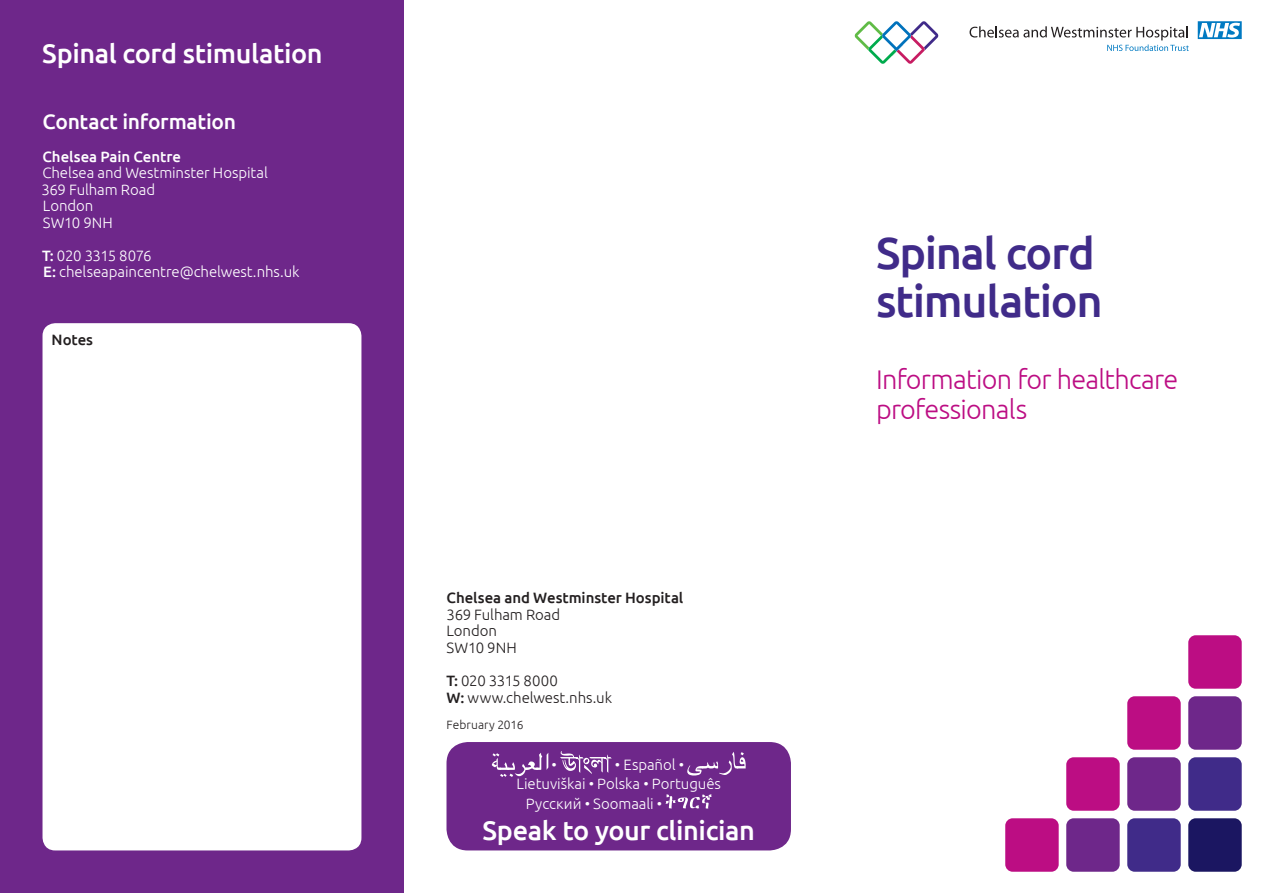
<style>
.page{position:relative;width:1263px;height:893px;background:#fff}
.page>*{position:absolute;margin:0;border:0;box-sizing:border-box;transform-origin:0 0}
.t1{font:500 45px/48px "Ubuntu";letter-spacing:-.03em;color:#402b89}
.Body{font:500 27px "Ubuntu";letter-spacing:-.015em;color:#fff}
.t2{font:300 27px/30px "Ubuntu";letter-spacing:-.025em;color:#bc0d83}
.Main_Title{font:500 21px "Ubuntu";letter-spacing:-.01em;color:#fff}
.Body-2{font:300 15px "Ubuntu";letter-spacing:-.005em;color:#fff}
.t3{font:300 15px "Ubuntu";letter-spacing:-.005em;color:#231f20}
.Body-3{font:500 15px "Ubuntu";letter-spacing:-.005em;color:#231f20}
.Body-4{font:500 15px "Ubuntu";letter-spacing:-.005em;color:#fff}
.t4{font:300 15px "Ubuntu";letter-spacing:-.025em;color:#231f20}
.Body-5{font:300 15px "Ubuntu";letter-spacing:-.03em;color:#fff}
.t5{font:300 12px "Ubuntu";color:#231f20}
.s1{font-weight:500}
</style>
<div class="page">
<div style="left:0;top:0;width:404px;height:893px;background:#6e278a"></div>
<svg style="left:1198px;top:21px;width:44px;height:18px"></svg>
<svg style="left:969px;top:26px;width:220px;height:25px"></svg>
<svg style="left:854px;top:21px;width:84px;height:43px"></svg>
<div style="left:446px;top:742px;width:345px;height:108px;background:#6e278a;border-radius:21px"></div>
<svg style="left:492px;top:753px;width:56px;height:24px"></svg>
<svg style="left:560px;top:751px;width:52px;height:23px"></svg>
<svg style="left:687px;top:752px;width:59px;height:23px"></svg>
<svg style="left:665px;top:794px;width:46px;height:14px"></svg>
<div style="left:1188px;top:635px;width:54px;height:54px;background:#bc0d83;border-radius:7px"></div>
<div style="left:1188px;top:696px;width:54px;height:54px;background:#6e278a;border-radius:7px"></div>
<div style="left:1188px;top:757px;width:54px;height:54px;background:#402b89;border-radius:7px"></div>
<div style="left:1188px;top:818px;width:54px;height:54px;background:#1b1661;border-radius:7px"></div>
<div style="left:1127px;top:696px;width:54px;height:54px;background:#bc0d83;border-radius:7px"></div>
<div style="left:1127px;top:757px;width:54px;height:54px;background:#6e278a;border-radius:7px"></div>
<div style="left:1127px;top:818px;width:54px;height:54px;background:#402b89;border-radius:7px"></div>
<div style="left:1066px;top:757px;width:54px;height:54px;background:#bc0d83;border-radius:7px"></div>
<div style="left:1066px;top:818px;width:54px;height:54px;background:#6e278a;border-radius:7px"></div>
<div style="left:1005px;top:818px;width:54px;height:54px;background:#bc0d83;border-radius:7px"></div>
<div style="left:43px;top:323px;width:318px;height:527px;background:#fff;border-radius:13px"></div>
<p class="Body" style="left:42px;top:37px;width:282px">Spinal cord stimulation</p>
<p class="Main_Title" style="left:42px;top:108px;width:195px">Contact information</p>
<p class="Body-4" style="left:42px;top:147px;width:140px">Chelsea Pain Centre</p>
<p class="Body-2" style="left:42px;top:164px;width:227px">Chelsea and Westminster Hospital</p>
<p class="Body-2" style="left:41px;top:180px;width:115px">369 Fulham Road</p>
<p class="Body-2" style="left:43px;top:197px;width:52px">London</p>
<p class="Body-2" style="left:43px;top:213px;width:72px">SW10 9NH</p>
<p class="Body-5" style="left:42px;top:246px;width:111px"><span class="s1">T:</span> 020 3315 8076</p>
<p class="Body-2" style="left:43px;top:263px;width:258px"><span class="s1">E:</span> chelseapaincentre@chelwest.nhs.uk</p>
<p class="Body-3" style="left:52px;top:330px;width:43px">Notes</p>
<p class="Body-3" style="left:446px;top:589px;width:238px">Chelsea and Westminster Hospital</p>
<p class="t3" style="left:446px;top:606px;width:115px">369 Fulham Road</p>
<p class="t3" style="left:446px;top:622px;width:52px">London</p>
<p class="t3" style="left:446px;top:639px;width:72px">SW10 9NH</p>
<p class="t4" style="left:446px;top:672px;width:113px"><span class="s1">T:</span> 020 3315 8000</p>
<p class="t3" style="left:446px;top:688px;width:167px"><span class="s1">W:</span> www.chelwest.nhs.uk</p>
<p class="t5" style="left:446px;top:717px;width:78px">February 2016</p>
<p class="Body-2" style="left:551px;top:755px;width:7px">•</p>
<p class="Body-2" style="left:615px;top:755px;width:71px">• Español •</p>
<p class="Body-2" style="left:516px;top:775px;width:206px">Lietuviškai • Polska • Português</p>
<p class="Body-2" style="left:526px;top:794px;width:138px">Русский • Soomaali •</p>
<p class="Body" style="left:482px;top:813px;width:274px">Speak to your clinician</p>
<p class="t1" style="left:876px;top:227px;width:228px">Spinal cord stimulation</p>
<p class="t2" style="left:876px;top:364px;width:304px">Information for healthcare professionals</p>
</div>
